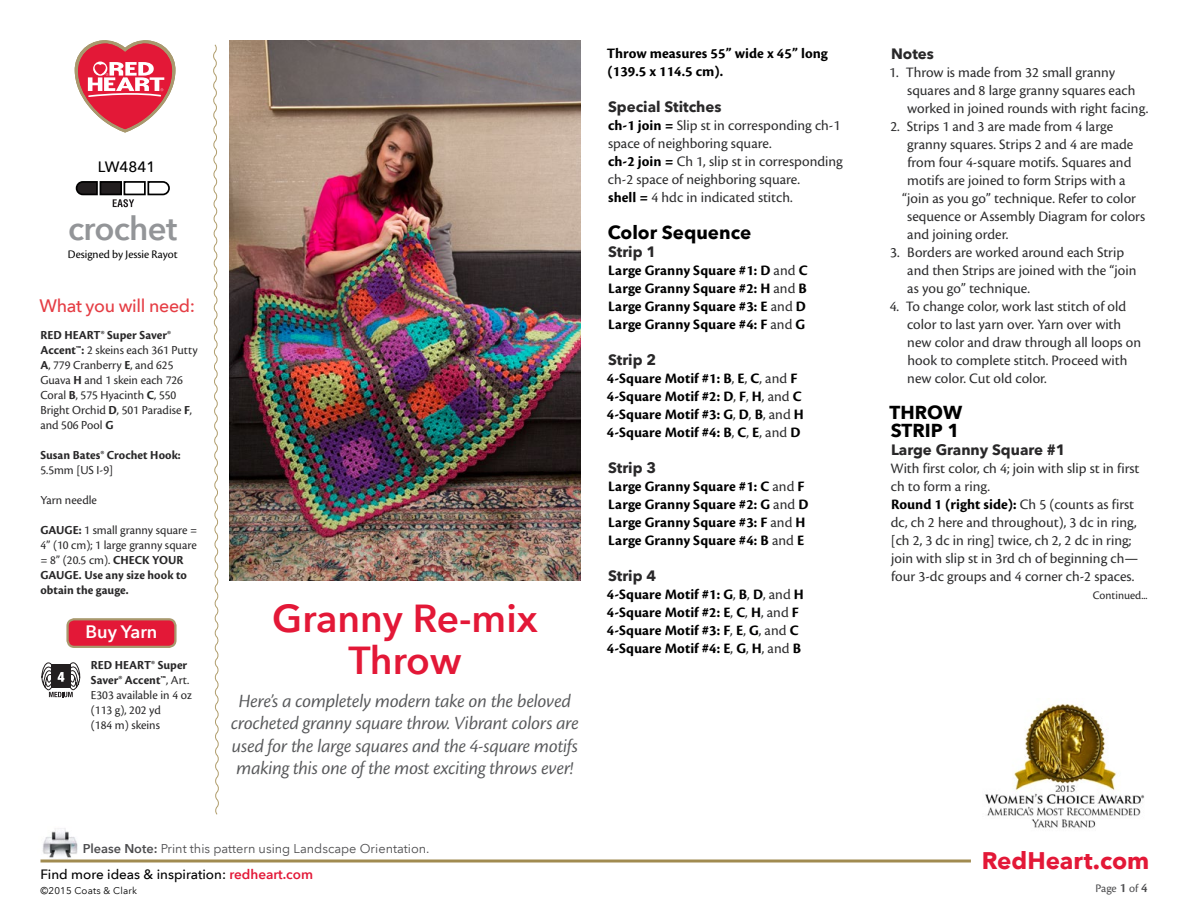
<style>
.page{position:relative;width:1188px;height:918px;background:#fff}
.page>*{position:absolute;margin:0;border:0;box-sizing:border-box;transform-origin:0 0}
.t1{font:600 39px/42px "Avenir Next LT Pro";color:#e31837;text-align:center}
.t2{font:600 33px "Avenir Next LT Pro";letter-spacing:-.02em;color:#939598}
.t3{font:700 24px "Avenir Next LT Pro";color:#e31837}
.t4{font:19.5px/22.5px "Cronos Pro Disp It";letter-spacing:-.005em;color:#58595b;text-align:center}
.t5{font:700 18.75px/18px "Avenir Next LT Pro";color:#000}
.t6{font:500 18px "Avenir Next LT Pro";letter-spacing:-.02em;color:#e53d44}
.t7{font:600 18px "Avenir Next LT Pro";color:#fff}
.t8{font:15px/18px "Cronos Pro";color:#2e2e2f}
.t9{font:700 15px/18px "Cronos Pro";letter-spacing:.005em;color:#000}
.t10{font:700 15px "Avenir Next LT Pro";color:#292829}
.t11{font:500 15px "Avenir Next LT Pro";color:#000}
.t12{font:500 13.5px "Avenir Next LT Pro";color:#000}
.t13{font:12.75px/15px "Cronos Pro";color:#292829}
.t14{font:12.75px "Avenir Next LT Pro";color:#4d4d4f}
.t15{font:700 12.75px "Cronos Pro";letter-spacing:.005em;color:#292829}
.t16{font:12px "Cronos Pro Subh";color:#000}
.t17{font:12px "Cronos Pro";color:#292829}
.t18{font:12px "Cronos Pro";color:#4d4d4f}
.t19{font:9.75px "Avenir Next LT Pro";letter-spacing:.02em;color:#000}
.s1{font-weight:700}
.s2{font-weight:600}
.s3{font-weight:600;color:#e31837}
.s4{font-weight:700;color:#000}
.s5{font-weight:400;color:#2e2e2f}
.s6{font-family:"Cronos Pro Semibold Subh";font-size:13.5px}
</style>
<div class="page">
<hr style="left:40px;top:860px;width:931px;height:2px;background:#a18b50">
<img style="left:42px;top:828px;width:36px;height:30px">
<svg style="left:75px;top:40px;width:100px;height:92px"></svg>
<svg style="left:76px;top:181px;width:94px;height:26px"></svg>
<svg style="left:213px;top:44px;width:6px;height:771px"></svg>
<div style="left:68px;top:619px;width:107px;height:28px;background:#e31837;border-radius:7px"></div>
<div style="left:66px;top:618px;width:111px;height:30px;border:2px solid #a8996e;border-radius:7px"></div>
<svg style="left:41px;top:662px;width:40px;height:35px"></svg>
<img style="left:230px;top:40px;width:350px;height:540px">
<img style="left:985px;top:704px;width:160px;height:124px">
<p class="t11" style="left:98px;top:158px;width:59px">LW4841</p>
<h2 class="t2" style="left:68px;top:208px;width:111px">crochet</h2>
<p class="t16" style="left:68px;top:248px;width:111px">Designed by Jessie Rayot</p>
<p class="t6" style="left:40px;top:295px;width:157px">What you will need:</p>
<p class="t13" style="left:40px;top:328px;width:159px"><span class="s1">RED HEART® Super Saver®<br>Accent™:</span> 2 skeins each 361 Putty<br><span class="s1">A</span>, 779 Cranberry <span class="s1">E</span>, and 625<br>Guava <span class="s1">H</span> and 1 skein each 726<br>Coral <span class="s1">B</span>, 575 Hyacinth <span class="s1">C</span>, 550<br>Bright Orchid <span class="s1">D</span>, 501 Paradise <span class="s1">F</span>, and 506 Pool <span class="s1">G</span></p>
<p class="t15" style="left:40px;top:448px;width:142px">Susan Bates® Crochet Hook:</p>
<p class="t13" style="left:40px;top:463px;width:74px">5.5mm [US I-9]</p>
<p class="t13" style="left:40px;top:493px;width:58px">Yarn needle</p>
<p class="t13" style="left:40px;top:523px;width:159px"><span class="s1">GAUGE:</span> 1 small granny square =<br>4” (10 cm); 1 large granny square = 8” (20.5 cm). <span class="s1">CHECK YOUR<br>GAUGE. Use any size hook to obtain the gauge.</span></p>
<p class="t7" style="left:86px;top:620px;width:73px">Buy Yarn</p>
<p class="t13" style="left:91px;top:658px;width:102px"><span class="s1">RED HEART® Super<br>Saver® Accent™</span>, Art.<br>E303 available in 4 oz (113 g), 202 yd<br>(184 m) skeins</p>
<h1 class="t1" style="left:272px;top:597px;width:267px">Granny Re-mix<br>Throw</h1>
<h3 class="t4" style="left:231px;top:690px;width:349px">Here’s a completely modern take on the beloved crocheted granny square throw. Vibrant colors are used for the large squares and the 4-square motifs making this one of the most exciting throws ever!</h3>
<p class="t14" style="left:83px;top:841px;width:348px"><span class="s2">Please Note:</span> Print this pattern using Landscape Orientation.</p>
<p class="t19" style="left:40px;top:885px;width:98px">©2015 Coats &amp; Clark</p>
<p class="t12" style="left:40px;top:866px;width:274px">Find more ideas &amp; inspiration: <span class="s3">redheart.com</span></p>
<p class="t9" style="left:607px;top:45px;width:222px">Throw measures 55” wide x 45” long (139.5 x 114.5 cm).</p>
<p class="t10" style="left:608px;top:98px;width:115px">Special Stitches</p>
<p class="t8" style="left:608px;top:117px;width:236px"><span class="s4">ch-1 join =</span> Slip st in corresponding ch-1 space of neighboring square.<br><span class="s4">ch-2 join =</span> Ch 1, slip st in corresponding ch-2 space of neighboring square.<br><span class="s4">shell =</span> 4 hdc in indicated stitch.</p>
<p class="t5" style="left:608px;top:223px;width:145px">Color Sequence</p>
<p class="t10" style="left:608px;top:242px;width:50px">Strip 1</p>
<p class="t9" style="left:608px;top:261px;width:201px;text-align:justify">Large Granny Square #1: D <span class="s5">and</span> C Large Granny Square #2: H <span class="s5">and</span> B Large Granny Square #3: E <span class="s5">and</span> D Large Granny Square #4: F <span class="s5">and</span> G</p>
<p class="t10" style="left:608px;top:350px;width:50px">Strip 2</p>
<p class="t9" style="left:607px;top:369px;width:199px">4-Square Motif #1: B<span class="s5">,</span> E<span class="s5">,</span> C<span class="s5">, and</span> F<br>4-Square Motif #2: D<span class="s5">,</span> F<span class="s5">,</span> H<span class="s5">, and</span> C<br>4-Square Motif #3: G<span class="s5">,</span> D<span class="s5">,</span> B<span class="s5">, and</span> H<br>4-Square Motif #4: B<span class="s5">,</span> C<span class="s5">,</span> E<span class="s5">, and</span> D</p>
<p class="t10" style="left:608px;top:458px;width:50px">Strip 3</p>
<p class="t9" style="left:608px;top:477px;width:202px">Large Granny Square #1: C <span class="s5">and</span> F<br>Large Granny Square #2: G <span class="s5">and</span> D<br>Large Granny Square #3: F <span class="s5">and</span> H<br>Large Granny Square #4: B <span class="s5">and</span> E</p>
<p class="t10" style="left:608px;top:566px;width:50px">Strip 4</p>
<p class="t9" style="left:607px;top:585px;width:199px">4-Square Motif #1: G<span class="s5">,</span> B<span class="s5">,</span> D<span class="s5">, and</span> H<br>4-Square Motif #2: E<span class="s5">,</span> C<span class="s5">,</span> H<span class="s5">, and</span> F<br>4-Square Motif #3: F<span class="s5">,</span> E<span class="s5">,</span> G<span class="s5">, and</span> C<br>4-Square Motif #4: E<span class="s5">,</span> G<span class="s5">,</span> H<span class="s5">, and</span> B</p>
<p class="t10" style="left:891px;top:44px;width:44px">Notes</p>
<p class="t8" style="left:907px;top:63px;width:243px;text-indent:-18px">1. Throw is made from 32 small granny squares and 8 large granny squares each worked in joined rounds with right facing.</p>
<p class="t8" style="left:890px;top:117px;width:224px">2. Strips 1 and 3 are made from 4 large</p>
<p class="t8" style="left:907px;top:135px;width:228px">granny squares. Strips 2 and 4 are made</p>
<p class="t8" style="left:907px;top:153px;width:225px">from four 4-square motifs. Squares and</p>
<p class="t8" style="left:907px;top:171px;width:220px">motifs are joined to form Strips with a</p>
<p class="t8" style="left:902px;top:189px;width:235px">“join as you go” technique. Refer to color</p>
<p class="t8" style="left:907px;top:207px;width:240px">sequence or Assembly Diagram for colors</p>
<p class="t8" style="left:907px;top:225px;width:102px">and joining order.</p>
<p class="t8" style="left:907px;top:243px;width:231px;text-indent:-17px">3. Borders are worked around each Strip and then Strips are joined with the “join as you go” technique.</p>
<p class="t8" style="left:907px;top:297px;width:236px;text-indent:-17px">4. To change color, work last stitch of old color to last yarn over. Yarn over with new color and draw through all loops on hook to complete stitch. Proceed with new color. Cut old color.</p>
<p class="t5" style="left:890px;top:403px;width:74px">THROW<br>STRIP 1</p>
<p class="t10" style="left:891px;top:440px;width:176px">Large Granny Square #1</p>
<p class="t8" style="left:891px;top:459px;width:251px">With first color, ch 4; join with slip st in first ch to form a ring.<br><span class="s4">Round 1 (right side):</span> Ch 5 (counts as first dc, ch 2 here and throughout), 3 dc in ring, [ch 2, 3 dc in ring] twice, ch 2, 2 dc in ring; join with slip st in 3rd ch of beginning ch— four 3-dc groups and 4 corner ch-2 spaces.</p>
<p class="t17" style="left:1093px;top:588px;width:56px">Continued...</p>
<h3 class="t3" style="left:982px;top:846px;width:169px">RedHeart.com</h3>
<p class="t18" style="left:1095px;top:881px;width:54px">Page <span class="s6">1</span> of <span class="s6">4</span></p>
</div>
